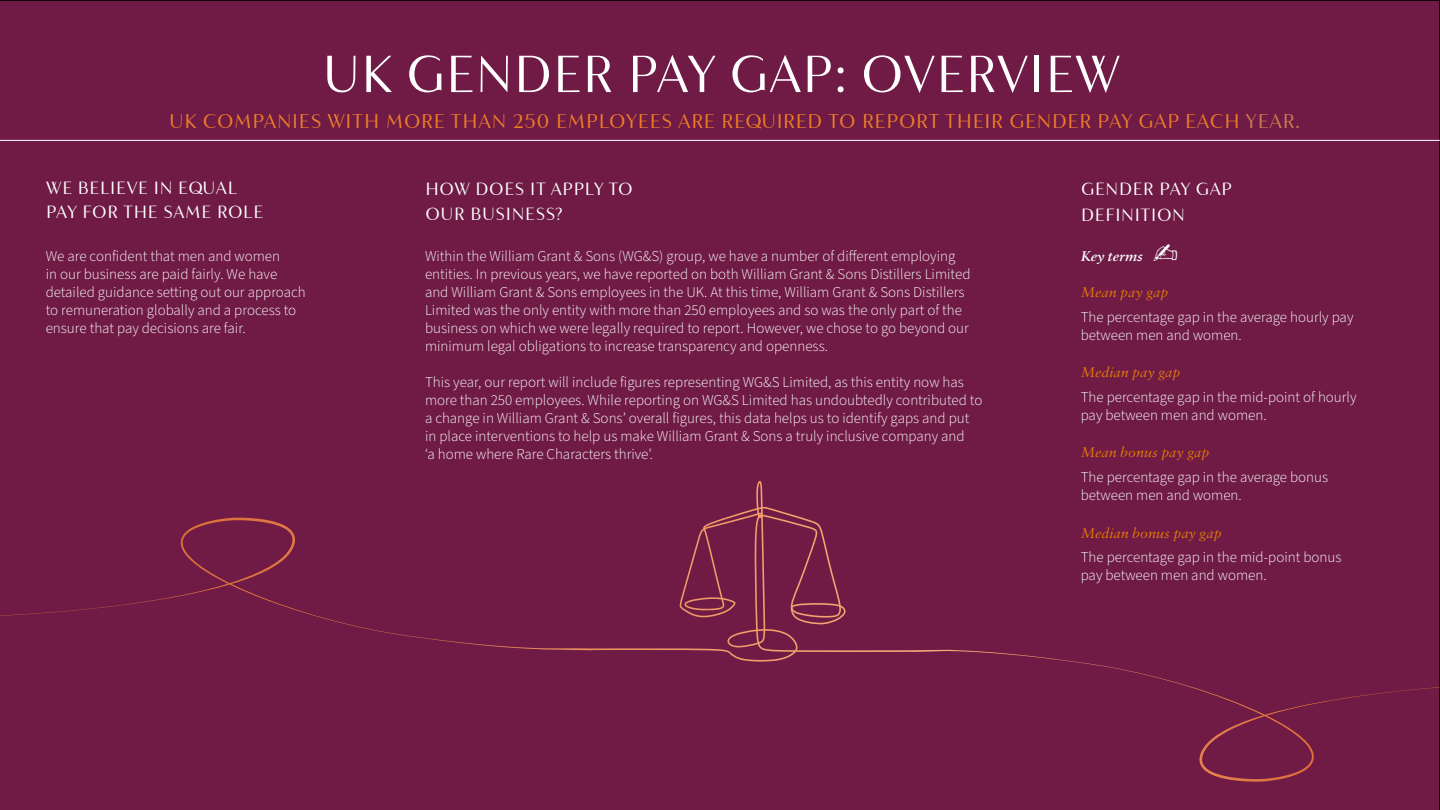
<style>
.page{position:relative;width:1440px;height:810px;background:#6f1b46}
.page>*{position:absolute;margin:0;border:0;box-sizing:border-box;transform-origin:0 0}
.t1{font:700 52.5px "WG&S Headline";letter-spacing:-.02em;color:#fff}
.t2{font:700 20.25px "WG&S Headline";color:#ef7e26}
.t3{font:700 18px/24px "WG&S Headline";color:#fff}
.t4{font:300 15px/18px "Source Sans Pro";color:#fff}
.t5{font:italic 15px "Sabon MT Pro";color:#e87f00}
.t6{font:italic 600 15px "Sabon MT Pro";color:#fff}
.s1{color:#d17c51}
</style>
<div class="page">
<div style="left:0;top:481px;width:794px;height:179px;background:#6f1b46"></div>
<hr style="left:0;top:140px;width:1440px;height:1px;background:#fff">
<svg style="left:1153px;top:244px;width:24px;height:17px"></svg>
<h1 class="t1" style="left:321px;top:43px;width:801px">UK GENDER PAY GAP: OVERVIEW</h1>
<h2 class="t2" style="left:169px;top:109px;width:1133px">UK COMPANIES WITH MORE THAN 250 EMPLOYEES ARE REQUIRED TO REPORT THEIR GENDER PAY GAP EACH <span class="s1">YEAR.</span></h2>
<p class="t3" style="left:46px;top:176px;width:219px">WE BELIEVE IN EQUAL<br>PAY FOR THE SAME ROLE</p>
<p class="t4" style="left:46px;top:248px;width:261px">We are confident that men and women<br>in our business are paid fairly. We have detailed guidance setting out our approach to remuneration globally and a process to ensure that pay decisions are fair.</p>
<p class="t3" style="left:425px;top:176px;width:210px;line-height:25.3px">HOW DOES IT APPLY TO<br>OUR BUSINESS?</p>
<p class="t4" style="left:425px;top:248px;width:547px">Within the William Grant &amp; Sons (WG&amp;S) group, we have a number of different employing entities. In previous years, we have reported on both William Grant &amp; Sons Distillers Limited and William Grant &amp; Sons employees in the UK. At this time, William Grant &amp; Sons Distillers Limited was the only entity with more than 250 employees and so was the only part of the business on which we were legally required to report. However, we chose to go beyond our minimum legal obligations to increase transparency and openness.</p>
<p class="t4" style="left:425px;top:374px;width:559px">This year, our report will include figures representing WG&amp;S Limited, as this entity now has more than 250 employees. While reporting on WG&amp;S Limited has undoubtedly contributed to a change in William Grant &amp; Sons’ overall figures, this data helps us to identify gaps and put in place interventions to help us make William Grant &amp; Sons a truly inclusive company and<br>‘a home where Rare Characters thrive’.</p>
<p class="t3" style="left:1081px;top:176px;width:153px;line-height:25.5px">GENDER PAY GAP<br>DEFINITION</p>
<p class="t6" style="left:1081px;top:246px;width:64px">Key terms</p>
<p class="t5" style="left:1081px;top:282px;width:89px">Mean pay gap</p>
<p class="t4" style="left:1081px;top:308px;width:274px">The percentage gap in the average hourly pay between men and women.</p>
<p class="t5" style="left:1081px;top:362px;width:101px">Median pay gap</p>
<p class="t4" style="left:1081px;top:388px;width:277px">The percentage gap in the mid-point of hourly pay between men and women.</p>
<p class="t5" style="left:1081px;top:443px;width:130px">Mean bonus pay gap</p>
<p class="t4" style="left:1081px;top:469px;width:249px">The percentage gap in the average bonus between men and women.</p>
<p class="t5" style="left:1081px;top:523px;width:142px">Median bonus pay gap</p>
<p class="t4" style="left:1081px;top:549px;width:262px">The percentage gap in the mid-point bonus pay between men and women.</p>
</div>
